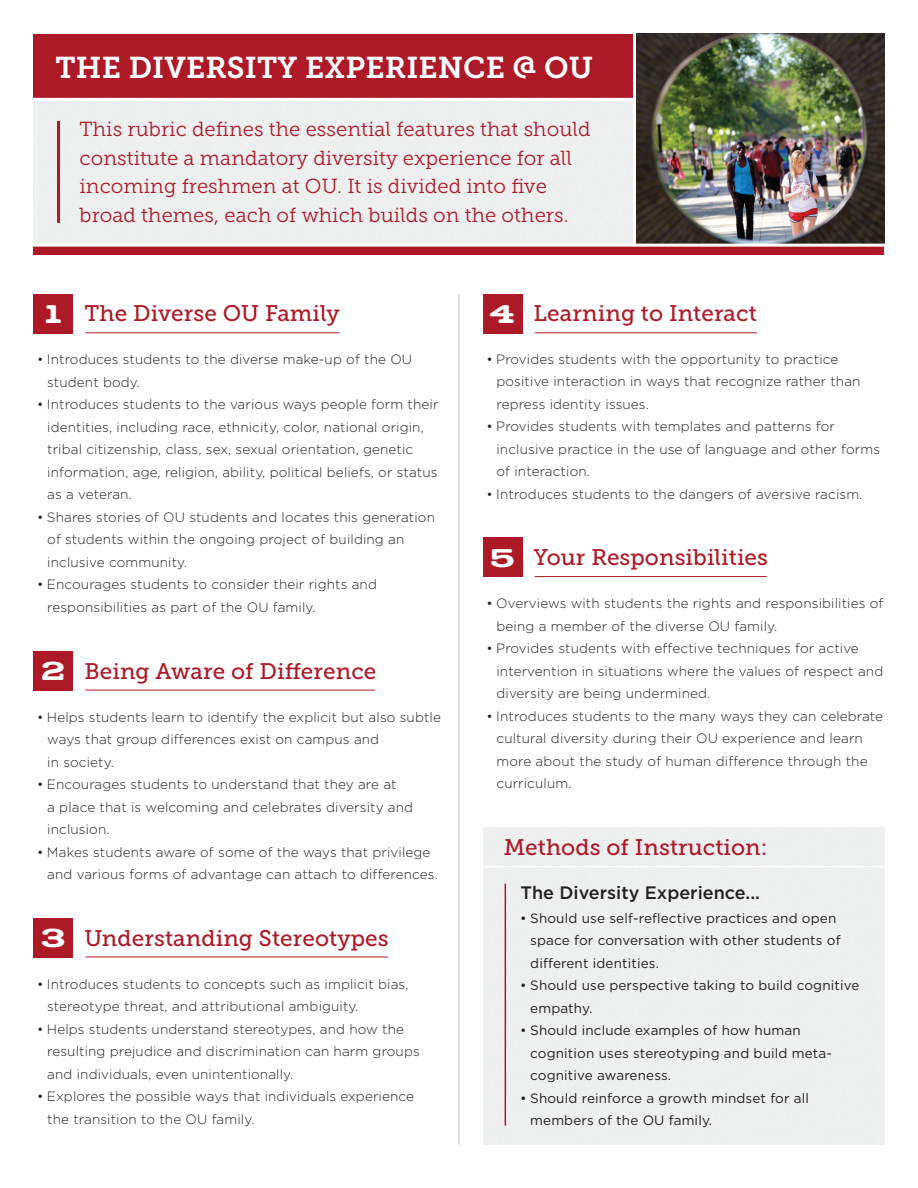
<style>
.page{position:relative;width:918px;height:1188px;background:#fff}
.page>*{position:absolute;margin:0;border:0;box-sizing:border-box;transform-origin:0 0}
.t1{font:30px "Museo Slab 700";letter-spacing:.005em;color:#fff}
.t2{font:25.5px "Matchbook";color:#fff}
.t3{font:22.5px "Museo Slab 500";letter-spacing:.005em;color:#ad1926}
.t4{font:20.25px/28.5px "Museo Slab 300";letter-spacing:.005em;color:#ad1926}
.t5{font:500 18px "Gotham HTF";color:#231f20}
.t6{font:300 13.5px/22.5px "Gotham HTF";letter-spacing:.01em;color:#231f20}
.t7{font:13.5px/22.5px "Gotham HTF";letter-spacing:.01em;color:#231f20}
</style>
<div class="page">
<div style="left:483px;top:294px;width:39px;height:39px;background:#ad1926"></div>
<hr style="left:535px;top:332px;width:222px;height:1px;background:#ad1926">
<hr style="left:459px;top:294px;width:1px;height:851px;background:#bcbdc0">
<hr style="left:57px;top:121px;width:3px;height:102px;background:#ad1926">
<div style="left:34px;top:294px;width:39px;height:39px;background:#ad1926"></div>
<hr style="left:86px;top:332px;width:254px;height:1px;background:#ad1926">
<div style="left:34px;top:651px;width:39px;height:39px;background:#ad1926"></div>
<hr style="left:86px;top:690px;width:289px;height:1px;background:#ad1926">
<div style="left:34px;top:918px;width:39px;height:39px;background:#ad1926"></div>
<hr style="left:86px;top:957px;width:302px;height:1px;background:#ad1926">
<div style="left:34px;top:34px;width:850px;height:65px;background:#ad1926"></div>
<img style="left:636px;top:34px;width:248px;height:210px">
<hr style="left:633px;top:32px;width:3px;height:213px;background:#fff">
<hr style="left:28px;top:98px;width:606px;height:3px;background:#fff">
<div style="left:483px;top:538px;width:39px;height:39px;background:#ad1926"></div>
<hr style="left:535px;top:576px;width:232px;height:1px;background:#ad1926">
<div style="left:34px;top:247px;width:850px;height:8px;background:#ad1926"></div>
<hr style="left:505px;top:884px;width:1px;height:242px;background:#ad1926">
<h1 class="t1" style="left:56px;top:50px;width:539px">THE DIVERSITY EXPERIENCE @ OU</h1>
<h3 class="t4" style="left:80px;top:115px;width:513px">This rubric defines the essential features that should constitute a mandatory diversity experience for all incoming freshmen at OU. It is divided into five broad themes, each of which builds on the others.</h3>
<h2 class="t2" style="left:45px;top:297px;width:18px">1</h2>
<h2 class="t2" style="left:490px;top:297px;width:27px">4</h2>
<h3 class="t3" style="left:84px;top:301px;width:257px">The Diverse OU Family</h3>
<h3 class="t3" style="left:534px;top:301px;width:225px">Learning to Interact</h3>
<p class="t6" style="left:47px;top:348px;width:367px;text-indent:-10px">• Introduces students to the diverse make-up of the OU student body.</p>
<p class="t6" style="left:47px;top:393px;width:393px;text-indent:-10px">• Introduces students to the various ways people form their identities, including race, ethnicity, color, national origin, tribal citizenship, class, sex, sexual orientation, genetic information, age, religion, ability, political beliefs, or status as a veteran.</p>
<p class="t6" style="left:47px;top:506px;width:389px;text-indent:-10px">• Shares stories of OU students and locates this generation of students within the ongoing project of building an inclusive community.</p>
<p class="t6" style="left:47px;top:573px;width:331px;text-indent:-10px">• Encourages students to consider their rights and responsibilities as part of the OU family.</p>
<h2 class="t2" style="left:41px;top:654px;width:25px">2</h2>
<h3 class="t3" style="left:84px;top:658px;width:294px">Being Aware of Difference</h3>
<p class="t6" style="left:47px;top:706px;width:395px;text-indent:-10px">• Helps students learn to identify the explicit but also subtle ways that group differences exist on campus and<br>in society.</p>
<p class="t6" style="left:47px;top:773px;width:367px;text-indent:-10px">• Encourages students to understand that they are at<br>a place that is welcoming and celebrates diversity and inclusion.</p>
<p class="t6" style="left:47px;top:841px;width:392px;text-indent:-10px">• Makes students aware of some of the ways that privilege and various forms of advantage can attach to differences.</p>
<h2 class="t2" style="left:41px;top:921px;width:26px">3</h2>
<h3 class="t3" style="left:84px;top:925px;width:306px">Understanding Stereotypes</h3>
<p class="t6" style="left:47px;top:972px;width:363px;text-indent:-10px">• Introduces students to concepts such as implicit bias, stereotype threat, and attributional ambiguity.</p>
<p class="t6" style="left:47px;top:1017px;width:374px;text-indent:-10px">• Helps students understand stereotypes, and how the resulting prejudice and discrimination can harm groups and individuals, even unintentionally.</p>
<p class="t6" style="left:47px;top:1085px;width:368px;text-indent:-10px">• Explores the possible ways that individuals experience the transition to the OU family.</p>
<p class="t6" style="left:497px;top:347px;width:366px;text-indent:-10px">• Provides students with the opportunity to practice positive interaction in ways that recognize rather than repress identity issues.</p>
<p class="t6" style="left:497px;top:415px;width:385px;text-indent:-10px">• Provides students with templates and patterns for inclusive practice in the use of language and other forms of interaction.</p>
<p class="t6" style="left:487px;top:483px;width:377px">• Introduces students to the dangers of aversive racism.</p>
<h2 class="t2" style="left:490px;top:541px;width:26px">5</h2>
<h3 class="t3" style="left:534px;top:545px;width:236px">Your Responsibilities</h3>
<p class="t6" style="left:497px;top:592px;width:388px;text-indent:-10px">• Overviews with students the rights and responsibilities of being a member of the diverse OU family.</p>
<p class="t6" style="left:497px;top:637px;width:388px;text-indent:-10px">• Provides students with effective techniques for active intervention in situations where the values of respect and diversity are being undermined.</p>
<p class="t6" style="left:497px;top:705px;width:388px;text-indent:-10px">• Introduces students to the many ways they can celebrate cultural diversity during their OU experience and learn more about the study of human difference through the curriculum.</p>
<h3 class="t3" style="left:504px;top:835px;width:265px">Methods of Instruction:</h3>
<h3 class="t5" style="left:521px;top:882px;width:241px">The Diversity Experience...</h3>
<p class="t7" style="left:530px;top:907px;width:312px;text-indent:-10px">• Should use self-reflective practices and open space for conversation with other students of different identities.</p>
<p class="t7" style="left:530px;top:974px;width:331px;text-indent:-10px">• Should use perspective taking to build cognitive empathy.</p>
<p class="t7" style="left:530px;top:1019px;width:303px;text-indent:-10px">• Should include examples of how human cognition uses stereotyping and build meta&shy;cognitive awareness.</p>
<p class="t7" style="left:530px;top:1087px;width:280px;text-indent:-10px">• Should reinforce a growth mindset for all members of the OU family.</p>
</div>
